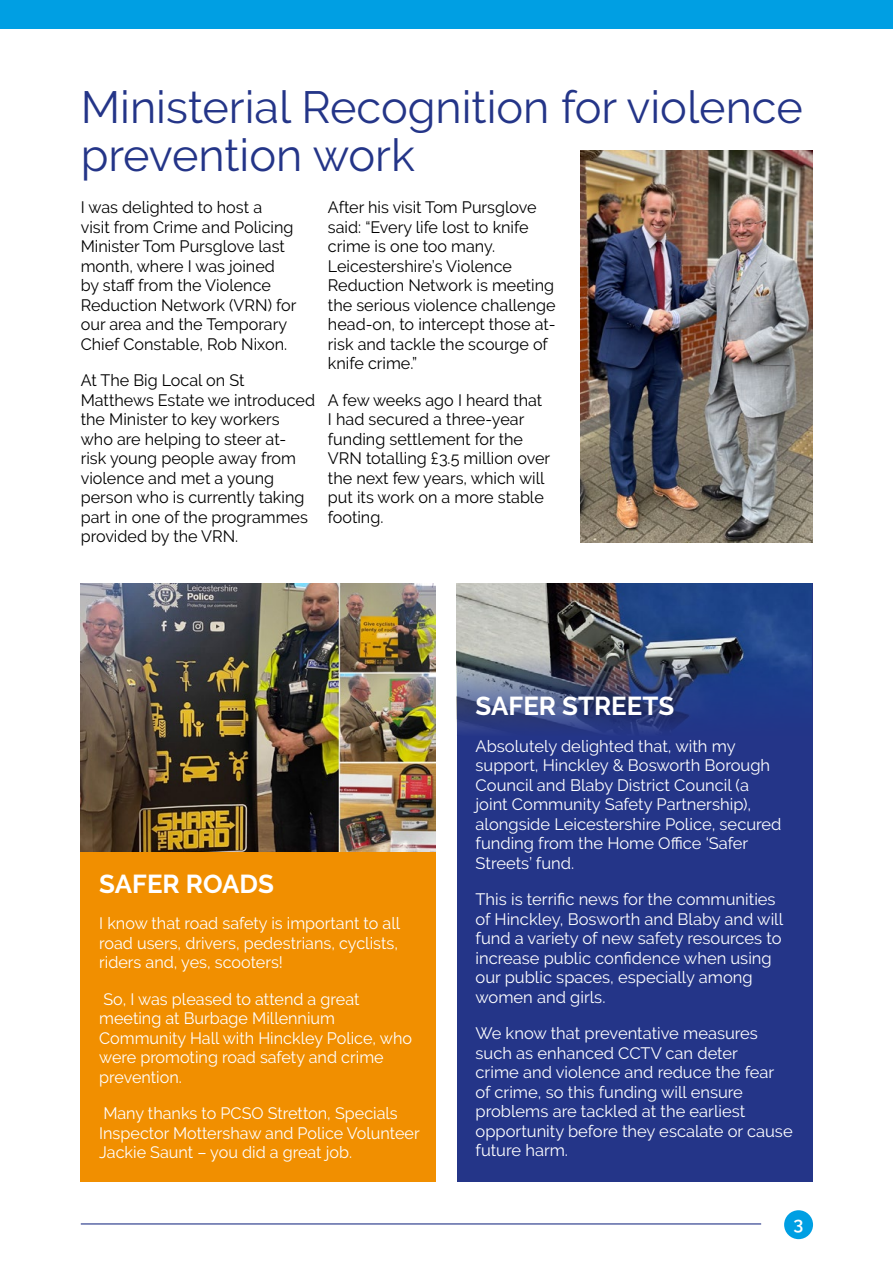
<style>
.page{position:relative;width:893px;height:1263px;background:#fff}
.page>*{position:absolute;margin:0;border:0;box-sizing:border-box;transform-origin:0 0}
.t1{font:45px/48px "Raleway";color:#243588}
.t2{font:700 25.8px "Raleway";color:#fff}
.t3{font:600 18px "Raleway";color:#fff}
.body_copy{font:16.5px/19.5px "Raleway";color:#fff}
.body_copy-2{font:16.5px/19.5px "Raleway";color:#000}
</style>
<div class="page">
<div style="left:81px;top:583px;width:355px;height:599px;background:#f18f00"></div>
<img style="left:580px;top:151px;width:232px;height:392px">
<img style="left:81px;top:583px;width:259px;height:268px">
<img style="left:340px;top:583px;width:96px;height:268px">
<div style="left:457px;top:583px;width:355px;height:599px;background:#243588"></div>
<div style="left:0;top:0;width:893px;height:29px;background:#009fe3"></div>
<div style="left:784px;top:1210px;width:29px;height:29px;background:#009fe3;border-radius:50%"></div>
<hr style="left:81px;top:1223px;width:680px;height:1px;background:#243588">
<img style="left:457px;top:583px;width:355px;height:149px">
<h2 class="t1" style="left:81px;top:83px;width:723px">Ministerial Recognition for violence prevention work</h2>
<p class="body_copy-2" style="left:81px;top:198px;width:217px">I was delighted to host a<br>visit from Crime and Policing<br>Minister Tom Pursglove last month, where I was joined by staff from the Violence<br>Reduction Network (VRN) for our area and the Temporary<br>Chief Constable, Rob Nixon.</p>
<p class="body_copy-2" style="left:81px;top:371px;width:236px">At The Big Local on St<br>Matthews Estate we introduced the Minister to key workers who are helping to steer at&shy;risk young people away from violence and met a young person who is currently taking part in one of the programmes provided by the VRN.</p>
<p class="body_copy-2" style="left:328px;top:198px;width:229px">After his visit Tom Pursglove said: “Every life lost to knife crime is one too many.<br>Leicestershire’s Violence<br>Reduction Network is meeting the serious violence challenge head-on, to intercept those at&shy;risk and tackle the scourge of knife crime.”</p>
<p class="body_copy-2" style="left:328px;top:390px;width:224px">A few weeks ago I heard that<br>I had secured a three-year funding settlement for the<br>VRN totalling £3.5 million over the next few years, which will put its work on a more stable footing.</p>
<h3 class="t2" style="left:99px;top:869px;width:176px">SAFER ROADS</h3>
<p class="body_copy" style="left:99px;top:913px;width:302px">I know that road safety is important to all road users, drivers, pedestrians, cyclists, riders and, yes, scooters!</p>
<p class="body_copy" style="left:99px;top:989px;width:314px">So, I was pleased to attend a great meeting at Burbage Millennium<br>Community Hall with Hinckley Police, who were promoting road safety and crime prevention.</p>
<p class="body_copy" style="left:99px;top:1103px;width:322px">Many thanks to PCSO Stretton, Specials<br>Inspector Mottershaw and Police Volunteer<br>Jackie Saunt – you did a great job.</p>
<h3 class="t2" style="left:476px;top:691px;width:200px">SAFER STREETS</h3>
<p class="body_copy" style="left:476px;top:736px;width:307px">Absolutely delighted that, with my support, Hinckley &amp; Bosworth Borough Council and Blaby District Council (a joint Community Safety Partnership), alongside Leicestershire Police, secured funding from the Home Office ‘Safer Streets’ fund.</p>
<p class="body_copy" style="left:476px;top:890px;width:309px">This is terrific news for the communities of Hinckley, Bosworth and Blaby and will fund a variety of new safety resources to increase public confidence when using our public spaces, especially among women and girls.</p>
<p class="body_copy" style="left:476px;top:1024px;width:319px">We know that preventative measures such as enhanced CCTV can deter<br>crime and violence and reduce the fear of crime, so this funding will ensure problems are tackled at the earliest opportunity before they escalate or cause future harm.</p>
<p class="t3" style="left:794px;top:1213px;width:11px">3</p>
</div>
